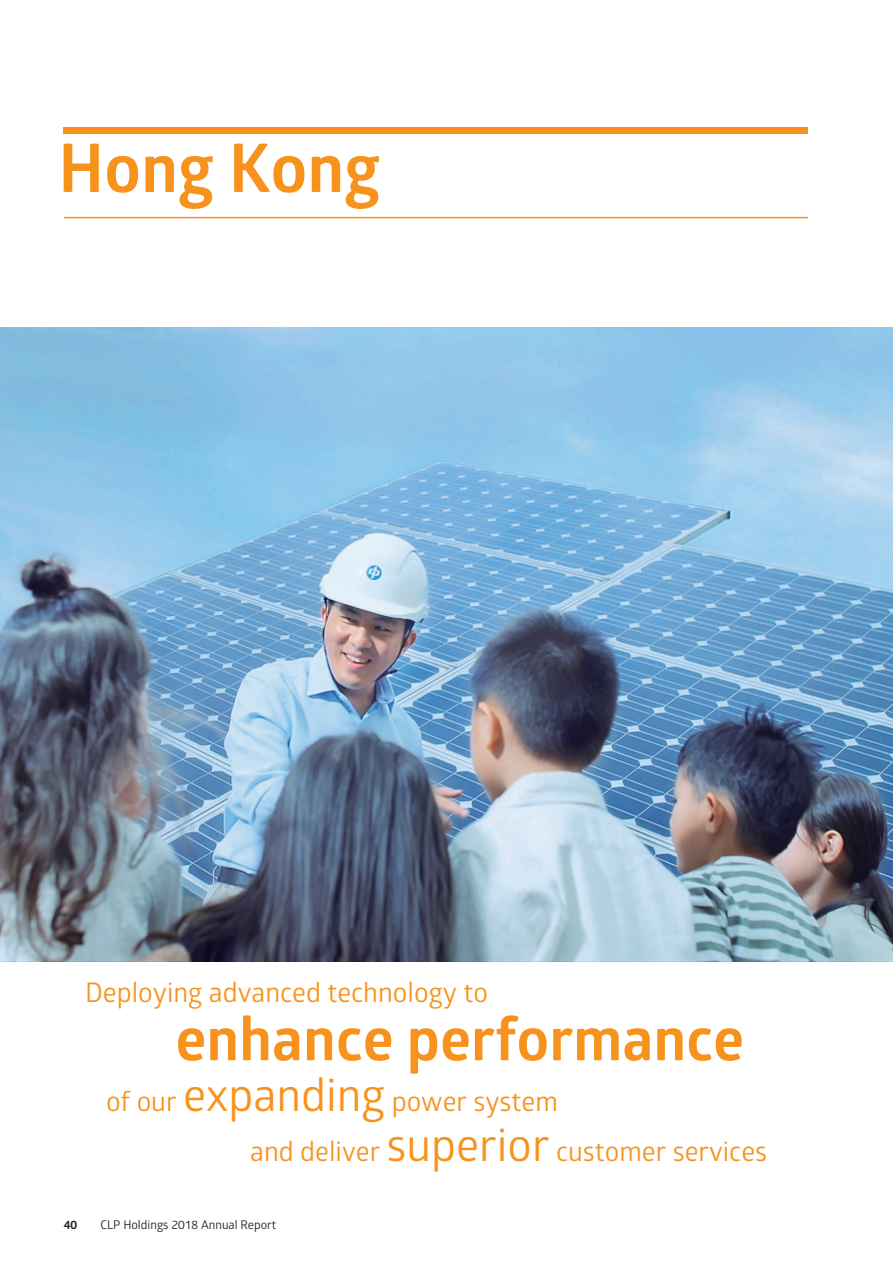
<style>
.page{position:relative;width:893px;height:1263px;background:#fff}
.page>*{position:absolute;margin:0;border:0;box-sizing:border-box;transform-origin:0 0}
.t1{font:700 67.5px "Glober";color:#f7931d}
.t2{font:700 60px "Glober";color:#f7931d}
.t3{font:27px/50.8px "Glober";color:#f7931d}
.t4{font:12px "Glober";color:#231f20}
.t5{font:700 12px "Glober";color:#231f20}
.s1{font-size:45px}
</style>
<div class="page">
<hr style="left:64px;top:217px;width:744px;height:1px;background:#f7931d">
<div style="left:64px;top:128px;width:744px;height:6px;background:#f7931d"></div>
<img style="left:0;top:327px;width:893px;height:634px">
<h1 class="t1" style="left:58px;top:121px;width:324px">Hong Kong</h1>
<p class="t3" style="left:85px;top:966px;width:404px">Deploying advanced technology to</p>
<h2 class="t2" style="left:175px;top:997px;width:570px">enhance performance</h2>
<p class="t3" style="left:250px;top:1074px;width:518px;text-indent:-144px">of our <span class="s1">expanding</span> power system<br>and deliver <span class="s1">superior</span> customer services</p>
<p class="t5" style="left:64px;top:1217px;width:15px">40</p>
<p class="t4" style="left:100px;top:1217px;width:177px">CLP Holdings 2018 Annual Report</p>
</div>
